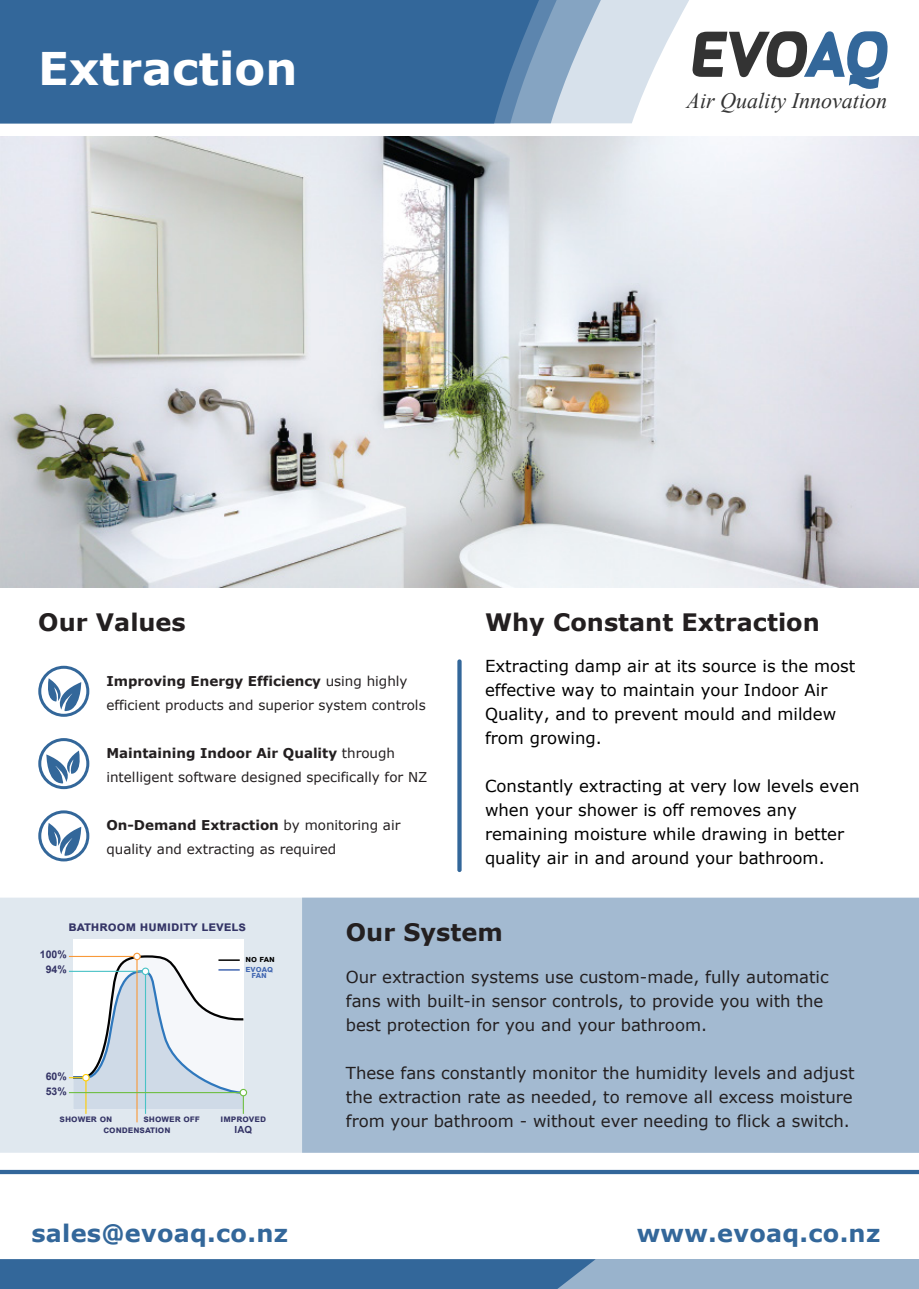
<style>
.page{position:relative;width:919px;height:1289px;background:#fff}
.page>*{position:absolute;margin:0;border:0;box-sizing:border-box;transform-origin:0 0}
.t1{font:italic 66px "Queenof Camelot";letter-spacing:-.075em;color:#333}
.t2{font:700 45px "Verdana";color:#fff}
.t3{font:700 24px "Verdana";color:#231f20}
.t4{font:700 24px "Verdana";letter-spacing:.01em;color:#33679a}
.t5{font:italic 22.05px "Times New Roman";color:#333}
.t6{font:16.5px/24px "Verdana";color:#231f20}
.t7{font:16.5px/24px "Verdana";color:#000}
.t8{font:13.5px/24px "Verdana";color:#231f20}
.t9{font:700 13.5px "Arial";color:#343466}
.t10{font:700 10.5px/14.9px "Arial";color:#343466;text-align:center}
.t11{font:700 9.75px/10.5px "Arial";color:#343466;text-align:center}
.t12{font:700 9px "Arial";color:#4267b1}
.t13{font:700 9px "Arial";color:#010101}
.s1{color:#33679a}
.s2{font-weight:700}
</style>
<div class="page">
<img style="left:0;top:136px;width:918px;height:451px">
<svg style="left:457px;top:659px;width:4px;height:213px"></svg>
<svg style="left:38px;top:665px;width:51px;height:51px"></svg>
<svg style="left:38px;top:810px;width:51px;height:51px"></svg>
<svg style="left:38px;top:738px;width:51px;height:51px"></svg>
<svg style="left:601px;top:0;width:88px;height:123px;fill:#d7e1eb"></svg>
<svg style="left:556px;top:0;width:45px;height:123px;background:#b5c8da"></svg>
<svg style="left:539px;top:0;width:17px;height:123px;background:#7f9fbf"></svg>
<div style="left:0;top:0;width:539px;height:123px;background:#33679a"></div>
<div style="left:0;top:897px;width:918px;height:255px;background:#e0e8ef"></div>
<div style="left:302px;top:897px;width:616px;height:255px;background:#a3bad1"></div>
<div style="left:73px;top:939px;width:170px;height:170px;background:#fff"></div>
<div style="left:133px;top:952px;width:8px;height:8px;border:1px solid #f8993a;border-radius:50%"></div>
<div style="left:239px;top:1088px;width:8px;height:8px;border:1px solid #70bf44;border-radius:50%"></div>
<svg style="left:68px;top:953px;width:178px;height:170px"></svg>
<div style="left:0;top:1259px;width:918px;height:29px;background:#99b3cc"></div>
<div style="left:0;top:1259px;width:595px;height:29px;background:#33679a"></div>
<div style="left:0;top:1169px;width:918px;height:5px;background:#33679a"></div>
<h2 class="t2" style="left:38px;top:37px;width:261px">Extraction</h2>
<h2 class="t2" style="left:51px;top:43px;width:261px">Extraction</h2>
<h1 class="t1" style="left:691px;top:11px;width:199px">EVO<span class="s1">AQ</span></h1>
<h3 class="t5" style="left:686px;top:85px;width:202px">Air Quality Innovation</h3>
<h3 class="t3" style="left:38px;top:605px;width:149px">Our Values</h3>
<p class="t8" style="left:106px;top:668px;width:321px"><span class="s2">Improving Energy Efficiency</span> using highly efficient products and superior system controls</p>
<p class="t8" style="left:106px;top:740px;width:322px"><span class="s2">Maintaining Indoor Air Quality</span> through intelligent software designed specifically for NZ</p>
<p class="t8" style="left:106px;top:812px;width:296px"><span class="s2">On-Demand Extraction</span> by monitoring air quality and extracting as required</p>
<h3 class="t3" style="left:485px;top:605px;width:336px">Why Constant Extraction</h3>
<p class="t7" style="left:485px;top:653px;width:372px">Extracting damp air at its source is the most effective way to maintain your Indoor Air Quality, and to prevent mould and mildew from growing.</p>
<p class="t7" style="left:485px;top:773px;width:376px">Constantly extracting at very low levels even when your shower is off removes any remaining moisture while drawing in better quality air in and around your bathroom.</p>
<p class="t9" style="left:69px;top:916px;width:179px">BATHROOM HUMIDITY LEVELS</p>
<p class="t10" style="left:40px;top:947px;width:28px">100%<br>94%</p>
<p class="t13" style="left:245px;top:952px;width:31px">NO FAN</p>
<p class="t12" style="left:245px;top:962px;width:29px">EVOAQ</p>
<p class="t12" style="left:251px;top:968px;width:17px">FAN</p>
<p class="t10" style="left:46px;top:1068px;width:23px;text-align:left">60%<br>53%</p>
<p class="t11" style="left:60px;top:1113px;width:54px">SHOWER ON</p>
<p class="t11" style="left:103px;top:1113px;width:98px;text-align:left;text-indent:40px">SHOWER OFF<br>CONDENSATION</p>
<p class="t11" style="left:220px;top:1113px;width:47px">IMPROVED<br>IAQ</p>
<h3 class="t3" style="left:346px;top:915px;width:158px">Our System</h3>
<p class="t6" style="left:346px;top:964px;width:484px">Our extraction systems use custom-made, fully automatic fans with built-in sensor controls, to provide you with the best protection for you and your bathroom.</p>
<p class="t6" style="left:346px;top:1060px;width:510px;text-align:justify">These fans constantly monitor the humidity levels and adjust the extraction rate as needed, to remove all excess moisture from your bathroom - without ever needing to flick a switch.</p>
<h3 class="t4" style="left:31px;top:1215px;width:258px">sales@evoaq.co.nz</h3>
<h3 class="t4" style="left:636px;top:1215px;width:245px">www.evoaq.co.nz</h3>
</div>
